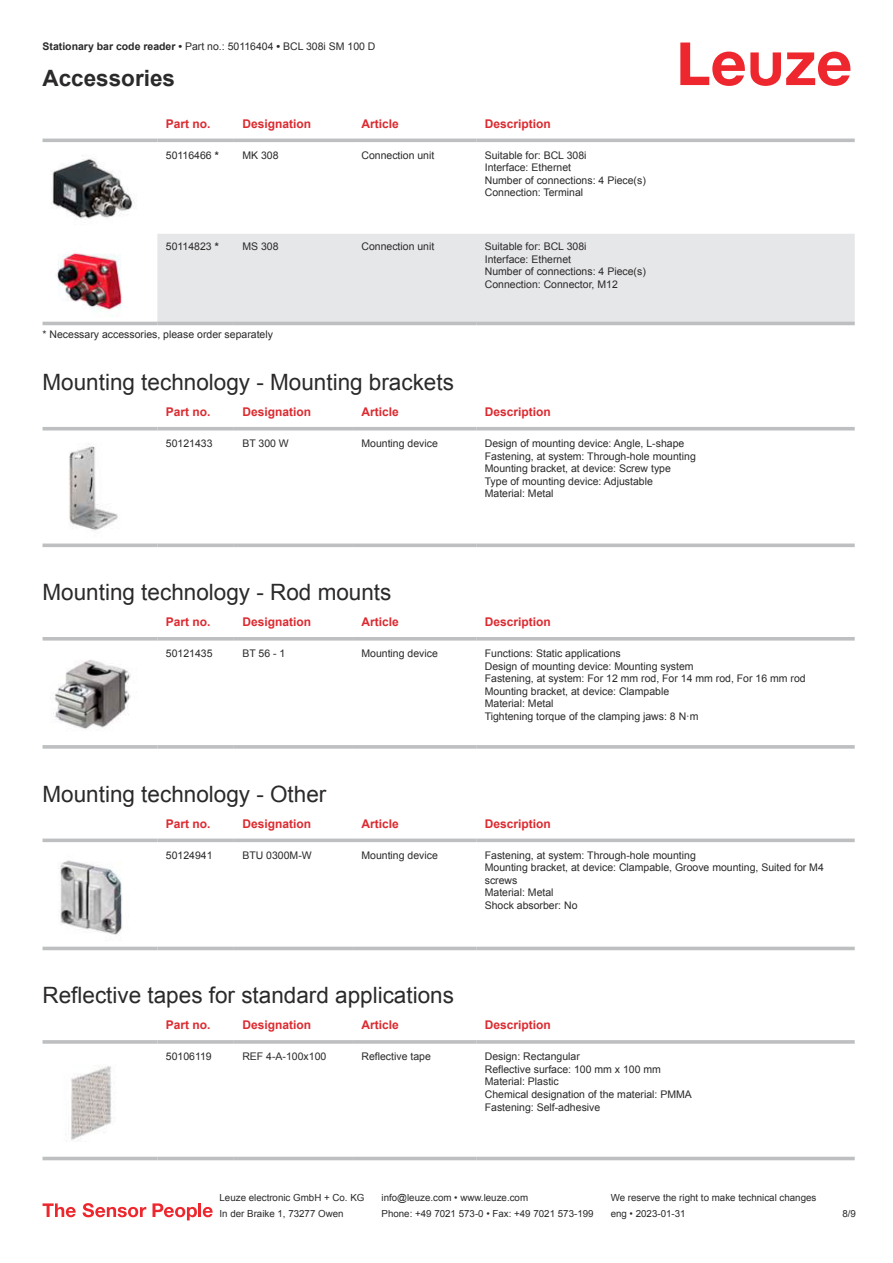
<style>
.page{position:relative;width:893px;height:1263px;background:#fff}
.page>*{position:absolute;margin:0;border:0;box-sizing:border-box;transform-origin:0 0}
.t1{font:22.5px "Arial";color:#2b292a}
.t2{font:700 22.5px "Arial";color:#2b292a}
.t3{font:700 12px "Arial";color:#db2a30}
.t4{font:10.5px/12.6px "Arial";color:#2b292a}
.t5{font:9.75px "Arial";color:#2b292a}
.s1{font-weight:700}
</style>
<div class="page">
<svg style="left:680px;top:43px;width:170px;height:43px"></svg>
<svg style="left:43px;top:138px;width:812px;height:188px"></svg>
<div style="left:157px;top:234px;width:698px;height:88px;background:#e6e7e9"></div>
<hr style="left:43px;top:139px;width:114px;height:3px;background:#bdbfc1">
<hr style="left:157px;top:139px;width:77px;height:3px;background:#bdbfc1">
<hr style="left:234px;top:139px;width:119px;height:3px;background:#bdbfc1">
<hr style="left:353px;top:139px;width:123px;height:3px;background:#bdbfc1">
<hr style="left:476px;top:139px;width:379px;height:3px;background:#bdbfc1">
<hr style="left:43px;top:322px;width:114px;height:3px;background:#bdbfc1">
<hr style="left:157px;top:322px;width:77px;height:3px;background:#bdbfc1">
<hr style="left:234px;top:322px;width:119px;height:3px;background:#bdbfc1">
<hr style="left:353px;top:322px;width:123px;height:3px;background:#bdbfc1">
<hr style="left:476px;top:322px;width:379px;height:3px;background:#bdbfc1">
<img style="left:43px;top:146px;width:97px;height:83px">
<img style="left:43px;top:238px;width:97px;height:81px">
<svg style="left:43px;top:430px;width:812px;height:1px"></svg>
<hr style="left:43px;top:427px;width:114px;height:3px;background:#bdbfc1">
<hr style="left:157px;top:427px;width:77px;height:3px;background:#bdbfc1">
<hr style="left:234px;top:427px;width:119px;height:3px;background:#bdbfc1">
<hr style="left:353px;top:427px;width:123px;height:3px;background:#bdbfc1">
<hr style="left:476px;top:427px;width:379px;height:3px;background:#bdbfc1">
<svg style="left:43px;top:543px;width:114px;height:4px"></svg>
<svg style="left:157px;top:543px;width:77px;height:4px"></svg>
<svg style="left:234px;top:543px;width:119px;height:4px"></svg>
<svg style="left:353px;top:543px;width:123px;height:4px"></svg>
<svg style="left:476px;top:543px;width:379px;height:4px;background:#c5c7c9"></svg>
<img style="left:69px;top:443px;width:49px;height:88px">
<svg style="left:43px;top:640px;width:812px;height:1px"></svg>
<hr style="left:43px;top:637px;width:114px;height:3px;background:#bdbfc1">
<hr style="left:157px;top:637px;width:77px;height:3px;background:#bdbfc1">
<hr style="left:234px;top:637px;width:119px;height:3px;background:#bdbfc1">
<hr style="left:353px;top:637px;width:123px;height:3px;background:#bdbfc1">
<hr style="left:476px;top:637px;width:379px;height:3px;background:#bdbfc1">
<svg style="left:43px;top:745px;width:114px;height:4px"></svg>
<svg style="left:157px;top:745px;width:77px;height:4px"></svg>
<svg style="left:234px;top:745px;width:119px;height:4px"></svg>
<svg style="left:353px;top:745px;width:123px;height:4px"></svg>
<svg style="left:476px;top:745px;width:379px;height:4px;background:#c3c5c7"></svg>
<img style="left:53px;top:660px;width:78px;height:70px">
<div style="left:43px;top:946px;width:812px;height:5px;background:#eeefef"></div>
<svg style="left:43px;top:838px;width:114px;height:4px"></svg>
<svg style="left:157px;top:838px;width:77px;height:4px"></svg>
<svg style="left:234px;top:838px;width:119px;height:4px"></svg>
<svg style="left:353px;top:838px;width:123px;height:4px"></svg>
<svg style="left:476px;top:838px;width:379px;height:4px;background:#c6c8c9"></svg>
<hr style="left:43px;top:947px;width:114px;height:3px;background:#bdbfc1">
<hr style="left:157px;top:947px;width:77px;height:3px;background:#bdbfc1">
<hr style="left:234px;top:947px;width:119px;height:3px;background:#bdbfc1">
<hr style="left:353px;top:947px;width:123px;height:3px;background:#bdbfc1">
<hr style="left:476px;top:947px;width:379px;height:3px;background:#bdbfc1">
<img style="left:58px;top:860px;width:64px;height:75px">
<div style="left:43px;top:1156px;width:812px;height:5px;background:#edeeee"></div>
<svg style="left:43px;top:1040px;width:114px;height:4px"></svg>
<hr style="left:157px;top:1040px;width:77px;height:4px;background:#c5c7c9">
<svg style="left:234px;top:1040px;width:119px;height:4px"></svg>
<svg style="left:353px;top:1040px;width:123px;height:4px"></svg>
<hr style="left:476px;top:1040px;width:379px;height:4px;background:#c5c7c9">
<hr style="left:43px;top:1157px;width:114px;height:3px;background:#bdbfc1">
<hr style="left:157px;top:1157px;width:77px;height:3px;background:#bdbfc1">
<hr style="left:234px;top:1157px;width:119px;height:3px;background:#bdbfc1">
<hr style="left:353px;top:1157px;width:123px;height:3px;background:#bdbfc1">
<hr style="left:476px;top:1157px;width:379px;height:3px;background:#bdbfc1">
<img style="left:71px;top:1066px;width:41px;height:75px">
<svg style="left:43px;top:1203px;width:33px;height:14px"></svg>
<svg style="left:83px;top:1203px;width:63px;height:14px"></svg>
<svg style="left:153px;top:1203px;width:44px;height:17px"></svg>
<hr style="left:198px;top:1203px;width:3px;height:14px;background:#ed272d">
<svg style="left:203px;top:1207px;width:10px;height:10px"></svg>
<p class="t4" style="left:43px;top:41px;width:335px"><span class="s1">Stationary bar code reader •</span> Part no.: 50116404 <span class="s1">•</span> BCL 308i SM 100 D</p>
<h1 class="t2" style="left:43px;top:70px;width:134px">Accessories</h1>
<p class="t3" style="left:166px;top:119px;width:46px">Part no.</p>
<p class="t3" style="left:242px;top:119px;width:70px">Designation</p>
<p class="t3" style="left:361px;top:119px;width:39px">Article</p>
<p class="t3" style="left:485px;top:119px;width:68px">Description</p>
<p class="t4" style="left:166px;top:150px;width:54px">50116466 <span class="s1">*</span></p>
<p class="t4" style="left:242px;top:150px;width:38px">MK 308</p>
<p class="t4" style="left:361px;top:150px;width:74px">Connection unit</p>
<p class="t4" style="left:485px;top:150px;width:163px">Suitable for: BCL 308i<br>Interface: Ethernet<br>Number of connections: 4 Piece(s)<br>Connection: Terminal</p>
<p class="t4" style="left:166px;top:241px;width:54px">50114823 <span class="s1">*</span></p>
<p class="t4" style="left:242px;top:241px;width:38px">MS 308</p>
<p class="t4" style="left:361px;top:241px;width:74px">Connection unit</p>
<p class="t4" style="left:485px;top:241px;width:163px">Suitable for: BCL 308i<br>Interface: Ethernet<br>Number of connections: 4 Piece(s)<br>Connection: Connector, M12</p>
<p class="t4" style="left:43px;top:329px;width:232px">* Necessary accessories, please order separately</p>
<h1 class="t1" style="left:43px;top:373px;width:413px">Mounting technology - Mounting brackets</h1>
<p class="t3" style="left:166px;top:407px;width:46px">Part no.</p>
<p class="t3" style="left:242px;top:407px;width:70px">Designation</p>
<p class="t3" style="left:361px;top:407px;width:39px">Article</p>
<p class="t3" style="left:485px;top:407px;width:68px">Description</p>
<p class="t4" style="left:166px;top:438px;width:48px">50121433</p>
<p class="t4" style="left:242px;top:438px;width:48px">BT 300 W</p>
<p class="t4" style="left:361px;top:438px;width:78px">Mounting device</p>
<p class="t4" style="left:485px;top:438px;width:213px">Design of mounting device: Angle, L-shape Fastening, at system: Through-hole mounting Mounting bracket, at device: Screw type Type of mounting device: Adjustable<br>Material: Metal</p>
<h1 class="t1" style="left:43px;top:583px;width:350px">Mounting technology - Rod mounts</h1>
<p class="t3" style="left:166px;top:617px;width:46px">Part no.</p>
<p class="t3" style="left:242px;top:617px;width:70px">Designation</p>
<p class="t3" style="left:361px;top:617px;width:39px">Article</p>
<p class="t3" style="left:485px;top:617px;width:68px">Description</p>
<p class="t4" style="left:166px;top:648px;width:48px">50121435</p>
<p class="t4" style="left:242px;top:648px;width:44px">BT 56 - 1</p>
<p class="t4" style="left:361px;top:648px;width:78px">Mounting device</p>
<p class="t4" style="left:485px;top:648px;width:322px">Functions: Static applications<br>Design of mounting device: Mounting system<br>Fastening, at system: For 12 mm rod, For 14 mm rod, For 16 mm rod Mounting bracket, at device: Clampable<br>Material: Metal<br>Tightening torque of the clamping jaws: 8 N·m</p>
<h1 class="t1" style="left:43px;top:785px;width:285px">Mounting technology - Other</h1>
<p class="t3" style="left:166px;top:819px;width:46px">Part no.</p>
<p class="t3" style="left:242px;top:819px;width:70px">Designation</p>
<p class="t3" style="left:361px;top:819px;width:39px">Article</p>
<p class="t3" style="left:485px;top:819px;width:68px">Description</p>
<p class="t4" style="left:166px;top:849px;width:48px">50124941</p>
<p class="t4" style="left:242px;top:849px;width:71px">BTU 0300M-W</p>
<p class="t4" style="left:361px;top:849px;width:78px">Mounting device</p>
<p class="t4" style="left:485px;top:849px;width:341px">Fastening, at system: Through-hole mounting<br>Mounting bracket, at device: Clampable, Groove mounting, Suited for M4 screws<br>Material: Metal<br>Shock absorber: No</p>
<h1 class="t1" style="left:43px;top:987px;width:413px">Reflective tapes for standard applications</h1>
<p class="t3" style="left:166px;top:1020px;width:46px">Part no.</p>
<p class="t3" style="left:242px;top:1020px;width:70px">Designation</p>
<p class="t3" style="left:361px;top:1020px;width:39px">Article</p>
<p class="t3" style="left:485px;top:1020px;width:68px">Description</p>
<p class="t4" style="left:166px;top:1051px;width:47px">50106119</p>
<p class="t4" style="left:242px;top:1051px;width:86px">REF 4-A-100x100</p>
<p class="t4" style="left:361px;top:1051px;width:71px">Reflective tape</p>
<p class="t4" style="left:485px;top:1051px;width:209px">Design: Rectangular<br>Reflective surface: 100 mm x 100 mm<br>Material: Plastic<br>Chemical designation of the material: PMMA<br>Fastening: Self-adhesive</p>
<p class="t5" style="left:220px;top:1194px;width:146px">Leuze electronic GmbH + Co. KG</p>
<p class="t5" style="left:381px;top:1194px;width:148px">info@leuze.com • www.leuze.com</p>
<p class="t5" style="left:611px;top:1194px;width:207px">We reserve the right to make technical changes</p>
<p class="t5" style="left:220px;top:1210px;width:126px">In der Braike 1, 73277 Owen</p>
<p class="t5" style="left:381px;top:1210px;width:214px">Phone: +49 7021 573-0 • Fax: +49 7021 573-199</p>
<p class="t5" style="left:611px;top:1210px;width:76px">eng • 2023-01-31</p>
<p class="t5" style="left:842px;top:1210px;width:15px">8 /9</p>
</div>
